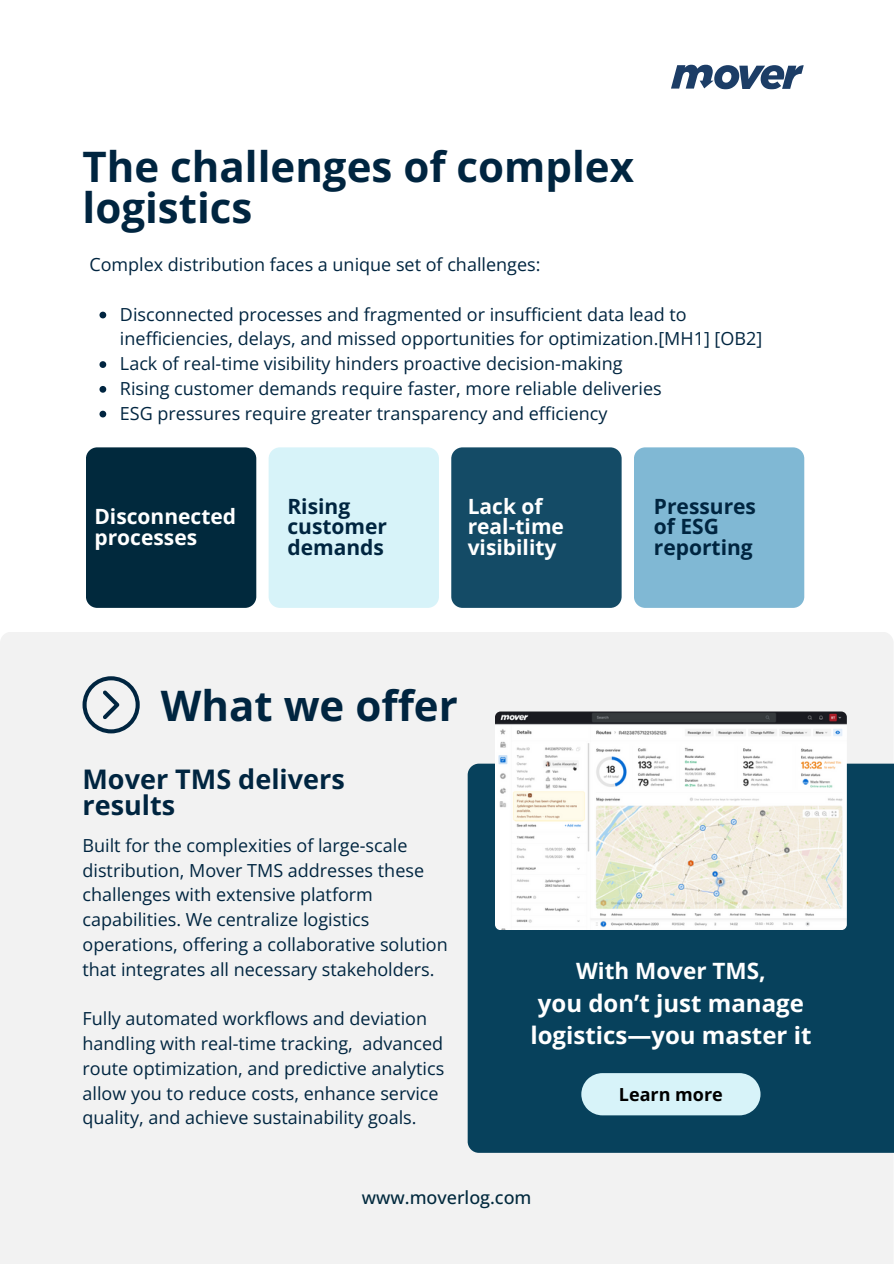
<style>
.page{position:relative;width:894px;height:1264px;background:#fff}
.page>*{position:absolute;margin:0;border:0;box-sizing:border-box;transform-origin:0 0}
.t1{font:700 42px/41.7px "Open Sans";color:#002540}
.t2{font:700 27px/25.8px "Open Sans";color:#002540}
.t3{font:700 24px/32.7px "Open Sans";color:#fff;text-align:center}
.t4{font:700 22.5px "Open Sans";color:#fff}
.t5{font:700 21px/20.2px "Open Sans";color:#fff}
.t6{font:700 21px/20.2px "Open Sans";color:#002540}
.t7{font:18px/24.8px "Open Sans";color:#002540}
.t8{font:500 18px "Open Sans";color:#01293d}
.t9{font:700 18px "Open Sans";color:#000}
</style>
<div class="page">
<div style="left:0;top:632px;width:893px;height:631px;background:#f2f2f2"></div>
<svg style="left:671px;top:65px;width:132px;height:24px"></svg>
<svg style="left:82px;top:676px;width:58px;height:57px"></svg>
<div style="left:86px;top:447px;width:170px;height:161px;background:#01293d;border-radius:11px"></div>
<div style="left:451px;top:447px;width:170px;height:161px;background:#144b66;border-radius:11px"></div>
<div style="left:633px;top:447px;width:171px;height:161px;background:#80b8d4;border-radius:11px"></div>
<div style="left:268px;top:447px;width:171px;height:161px;background:#d7f3f9;border-radius:11px"></div>
<svg style="left:99px;top:312px;width:7px;height:6px"></svg>
<svg style="left:99px;top:361px;width:7px;height:7px"></svg>
<svg style="left:99px;top:386px;width:7px;height:7px"></svg>
<svg style="left:99px;top:411px;width:7px;height:6px"></svg>
<div style="left:467px;top:763px;width:426px;height:389px;background:#07415c"></div>
<svg style="left:581px;top:1073px;width:179px;height:42px;background:#cce9f0"></svg>
<img style="left:495px;top:711px;width:351px;height:218px;border-radius:6px">
<h2 class="t1" style="left:82px;top:144px;width:553px">The challenges of complex logistics</h2>
<p class="t7" style="left:89px;top:252px;width:452px">Complex distribution faces a unique set of challenges:</p>
<p class="t7" style="left:120px;top:301px;width:643px">Disconnected processes and fragmented or insufficient data lead to inefficiencies, delays, and missed opportunities for optimization.[MH1] [OB2]</p>
<h4 class="t7" style="left:120px;top:351px;width:504px">Lack of real-time visibility hinders proactive decision-making</h4>
<h4 class="t7" style="left:120px;top:375px;width:543px">Rising customer demands require faster, more reliable deliveries</h4>
<h4 class="t7" style="left:120px;top:400px;width:489px">ESG pressures require greater transparency and efficiency</h4>
<h1 class="t5" style="left:94px;top:506px;width:143px">Disconnected processes</h1>
<p class="t5" style="left:467px;top:496px;width:98px">Lack of real-time visibility</p>
<p class="t6" style="left:653px;top:496px;width:104px">Pressures of ESG reporting</p>
<p class="t6" style="left:287px;top:496px;width:101px">Rising customer demands</p>
<p class="t1" style="left:161px;top:684px;width:298px">What we offer</p>
<p class="t2" style="left:82px;top:765px;width:264px">Mover TMS delivers results</p>
<h4 class="t7" style="left:82px;top:832px;width:367px">Built for the complexities of large-scale distribution, Mover TMS addresses these challenges with extensive platform capabilities. We centralize logistics operations, offering a collaborative solution that integrates all necessary stakeholders.</h4>
<p class="t7" style="left:82px;top:1005px;width:363px">Fully automated workflows and deviation handling with real-time tracking, advanced route optimization, and predictive analytics allow you to reduce costs, enhance service quality, and achieve sustainability goals.</p>
<h5 class="t4" style="left:576px;top:955px;width:191px">With Mover TMS,</h5>
<h5 class="t3" style="left:530px;top:986px;width:282px">you don’t just manage logistics—you master it</h5>
<h3 class="t9" style="left:618px;top:1081px;width:105px">Learn more</h3>
<h1 class="t8" style="left:362px;top:1184px;width:171px">www.moverlog.com</h1>
</div>
